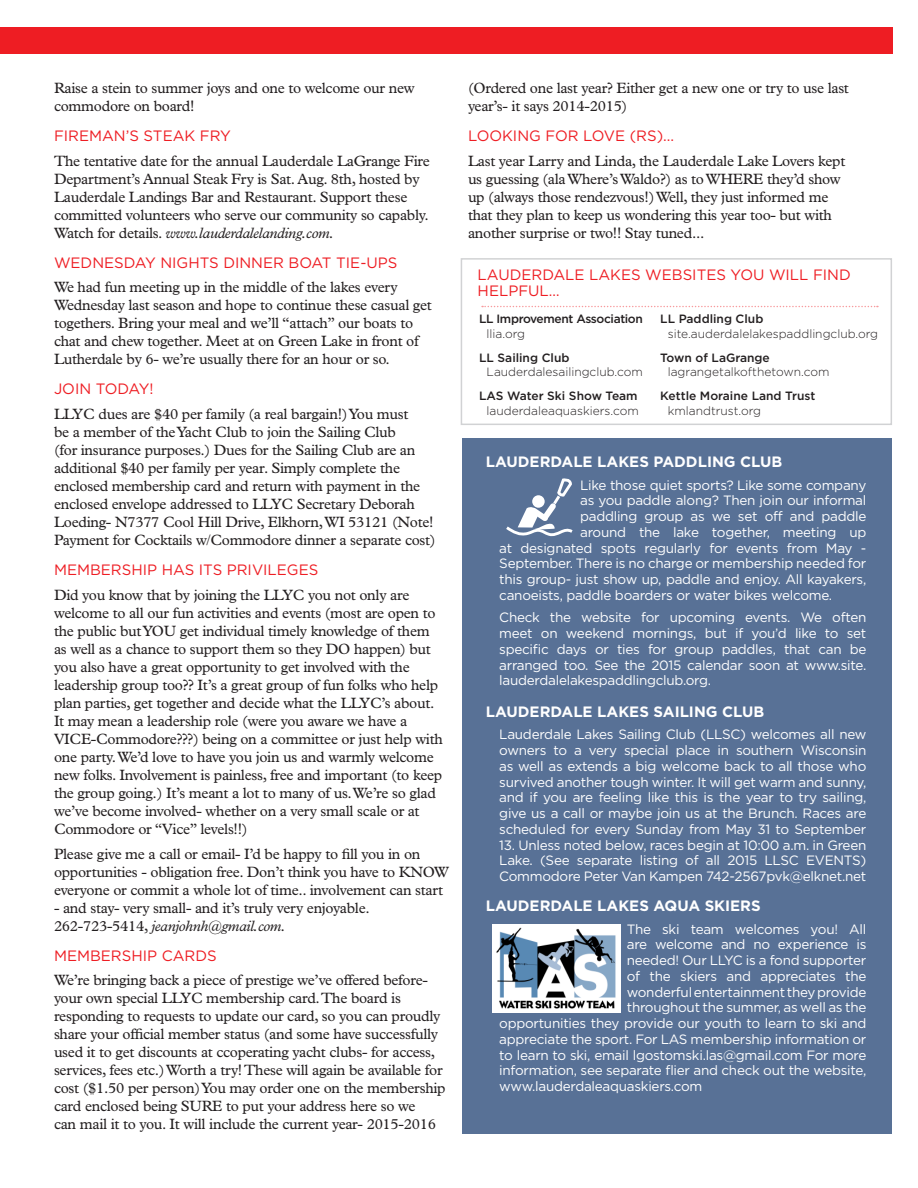
<style>
.page{position:relative;width:918px;height:1188px;background:#fff}
.page>*{position:absolute;margin:0;border:0;box-sizing:border-box;transform-origin:0 0}
.t1{font:15px/18px "Plantin";letter-spacing:-.02em;color:#231f20}
.New_Section{font:15px/16.5px "Gotham";color:#ee1d23}
.New_Section-2{font:700 15px "Gotham";color:#fff}
.t2{font:13.5px/15.8px "Gotham";letter-spacing:-.02em;color:#fff;text-align:justify}
.t3{font:300 12px/14.4px "Gotham";color:#231f20}
.t4{font:500 12px/14.4px "Gotham";color:#231f20}
.t5{font:500 12px/14.4px "Gotham";letter-spacing:-.03em;color:#231f20}
.s1{font-style:italic}
.s2{font-weight:300}
.s3{font-weight:500}
</style>
<div class="page">
<div style="left:462px;top:438px;width:430px;height:696px;background:#587196"></div>
<div style="left:0;top:27px;width:892px;height:27px;background:#ee1d23"></div>
<div style="left:461px;top:258px;width:431px;height:167px;border:2px solid #d1d2d4"></div>
<svg style="left:482px;top:306px;width:396px;height:1px"></svg>
<img style="left:493px;top:925px;width:127px;height:87px">
<svg style="left:506px;top:479px;width:67px;height:58px"></svg>
<p class="t1" style="left:54px;top:79px;width:362px">Raise a stein to summer joys and one to welcome our new commodore on board!</p>
<p class="New_Section" style="left:54px;top:127px;width:178px">FIREMAN’S STEAK FRY</p>
<p class="t1" style="left:54px;top:152px;width:377px">The tentative date for the annual Lauderdale LaGrange Fire Department’s Annual Steak Fry is Sat. Aug. 8th, hosted by Lauderdale Landings Bar and Restaurant. Support these committed volunteers who serve our community so capably.<br>Watch for details. <span class="s1">www.lauderdalelanding.com.</span></p>
<p class="New_Section" style="left:54px;top:254px;width:345px">WEDNESDAY NIGHTS DINNER BOAT TIE-UPS</p>
<p class="t1" style="left:54px;top:278px;width:379px">We had fun meeting up in the middle of the lakes every Wednesday last season and hope to continue these casual get togethers. Bring your meal and we’ll “attach” our boats to chat and chew together. Meet at on Green Lake in front of Lutherdale by 6- we’re usually there for an hour or so.</p>
<p class="New_Section" style="left:54px;top:380px;width:101px">JOIN TODAY!</p>
<p class="t1" style="left:54px;top:405px;width:383px">LLYC dues are $40 per family (a real bargain!) You must<br>be a member of the Yacht Club to join the Sailing Club<br>(for insurance purposes.) Dues for the Sailing Club are an additional $40 per family per year. Simply complete the enclosed membership card and return with payment in the enclosed envelope addressed to LLYC Secretary Deborah Loeding- N7377 Cool Hill Drive, Elkhorn, WI 53121 (Note!<br>Payment for Cocktails w/Commodore dinner a separate cost)</p>
<p class="New_Section" style="left:54px;top:561px;width:266px">MEMBERSHIP HAS ITS PRIVILEGES</p>
<p class="t1" style="left:54px;top:586px;width:390px">Did you know that by joining the LLYC you not only are welcome to all our fun activities and events (most are open to the public but YOU get individual timely knowledge of them as well as a chance to support them so they DO happen) but you also have a great opportunity to get involved with the leadership group too?? It’s a great group of fun folks who help plan parties, get together and decide what the LLYC’s about.<br>It may mean a leadership role (were you aware we have a VICE-Commodore???) being on a committee or just help with one party. We’d love to have you join us and warmly welcome new folks. Involvement is painless, free and important (to keep the group going.) It’s meant a lot to many of us. We’re so glad we’ve become involved- whether on a very small scale or at Commodore or “Vice” levels!!)</p>
<p class="t1" style="left:54px;top:845px;width:397px">Please give me a call or email- I’d be happy to fill you in on opportunities - obligation free. Don’t think you have to KNOW everyone or commit a whole lot of time.. involvement can start</p>
<p class="t1" style="left:54px;top:899px;width:317px">- and stay- very small- and it’s truly very enjoyable.<br>262-723-5414, <span class="s1">jeanjohnh@gmail.com.</span></p>
<p class="New_Section" style="left:54px;top:947px;width:164px">MEMBERSHIP CARDS</p>
<p class="t1" style="left:54px;top:971px;width:393px">We’re bringing back a piece of prestige we’ve offered before&shy;your own special LLYC membership card. The board is responding to requests to update our card, so you can proudly share your official member status (and some have successfully used it to get discounts at ccoperating yacht clubs- for access, services, fees etc.) Worth a try! These will again be available for cost ($1.50 per person) You may order one on the membership card enclosed being SURE to put your address here so we<br>can mail it to you. It will include the current year- 2015-2016</p>
<p class="t1" style="left:468px;top:79px;width:382px">(Ordered one last year? Either get a new one or try to use last year’s- it says 2014-2015)</p>
<p class="New_Section" style="left:468px;top:127px;width:208px">LOOKING FOR LOVE (RS)...</p>
<p class="t1" style="left:468px;top:152px;width:379px">Last year Larry and Linda, the Lauderdale Lake Lovers kept us guessing (ala Where’s Waldo?) as to WHERE they’d show up (always those rendezvous!) Well, they just informed me that they plan to keep us wondering this year too- but with another surprise or two!! Stay tuned...</p>
<p class="New_Section" style="left:478px;top:266px;width:375px">LAUDERDALE LAKES WEBSITES YOU WILL FIND<br>HELPFUL…</p>
<p class="t5" style="left:487px;top:312px;width:158px;text-indent:-8px">LL Improvement Association <span class="s2">llia.org</span></p>
<p class="t3" style="left:487px;top:350px;width:158px;text-indent:-8px"><span class="s3">LL Sailing Club<br></span>Lauderdalesailingclub.com</p>
<p class="t3" style="left:479px;top:389px;width:161px;text-align:right"><span class="s3">LAS Water Ski Show Team </span>lauderdaleaquaskiers.com</p>
<p class="t3" style="left:668px;top:312px;width:212px;text-indent:-8px"><span class="s3">LL Paddling Club </span>site.auderdalelakespaddlingclub.org</p>
<p class="t3" style="left:668px;top:350px;width:163px;text-indent:-8px"><span class="s3">Town of LaGrange </span>lagrangetalkofthetown.com</p>
<p class="t4" style="left:668px;top:389px;width:149px;text-indent:-8px">Kettle Moraine Land Trust <span class="s2">kmlandtrust.org</span></p>
<p class="New_Section-2" style="left:486px;top:453px;width:298px">LAUDERDALE LAKES PADDLING CLUB</p>
<p class="t2" style="left:580px;top:477px;width:288px">Like those quiet sports? Like some company</p>
<p class="t2" style="left:580px;top:492px;width:288px">as you paddle along? Then join our informal</p>
<p class="t2" style="left:580px;top:508px;width:288px">paddling group as we set off and paddle</p>
<p class="t2" style="left:580px;top:524px;width:288px">around the lake together, meeting up</p>
<p class="t2" style="left:499px;top:540px;width:369px">at designated spots regularly for events from May -</p>
<p class="t2" style="left:499px;top:555px;width:369px">September. There is no charge or membership needed for</p>
<p class="t2" style="left:499px;top:571px;width:369px">this group- just show up, paddle and enjoy. All kayakers,</p>
<p class="t2" style="left:499px;top:587px;width:334px">canoeists, paddle boarders or water bikes welcome.</p>
<p class="t2" style="left:499px;top:609px;width:369px">Check the website for upcoming events. We often meet on weekend mornings, but if you’d like to set specific days or ties for group paddles, that can be arranged too. See the 2015 calendar soon at www.site. lauderdalelakespaddlingclub.org.</p>
<p class="New_Section-2" style="left:486px;top:703px;width:280px">LAUDERDALE LAKES SAILING CLUB</p>
<p class="t2" style="left:499px;top:726px;width:369px">Lauderdale Lakes Sailing Club (LLSC) welcomes all new owners to a very special place in southern Wisconsin as well as extends a big welcome back to all those who survived another tough winter. It will get warm and sunny, and if you are feeling like this is the year to try sailing, give us a call or maybe join us at the Brunch. Races are scheduled for every Sunday from May 31 to September</p>
<p class="t2" style="left:499px;top:837px;width:369px">13. Unless noted below, races begin at 10:00 a.m. in Green Lake. (See separate listing of all 2015 LLSC EVENTS)<br>Commodore Peter Van Kampen 742-2567pvk@elknet.net</p>
<p class="New_Section-2" style="left:486px;top:897px;width:276px">LAUDERDALE LAKES AQUA SKIERS</p>
<p class="t2" style="left:627px;top:921px;width:241px">The ski team welcomes you! All</p>
<p class="t2" style="left:627px;top:936px;width:241px">are welcome and no experience is</p>
<p class="t2" style="left:627px;top:952px;width:241px">needed! Our LLYC is a fond supporter</p>
<p class="t2" style="left:627px;top:968px;width:241px">of the skiers and appreciates the</p>
<p class="t2" style="left:627px;top:984px;width:241px">wonderful entertainment they provide</p>
<p class="t2" style="left:627px;top:999px;width:241px">throughout the summer, as well as the</p>
<p class="t2" style="left:499px;top:1015px;width:369px">opportunities they provide our youth to learn to ski and</p>
<p class="t2" style="left:499px;top:1031px;width:369px">appreciate the sport. For LAS membership information or</p>
<p class="t2" style="left:499px;top:1047px;width:369px">to learn to ski, email lgostomski.las@gmail.com For more</p>
<p class="t2" style="left:499px;top:1062px;width:369px">information, see separate flier and check out the website,</p>
<p class="t2" style="left:499px;top:1078px;width:204px">www.lauderdaleaquaskiers.com</p>
</div>
